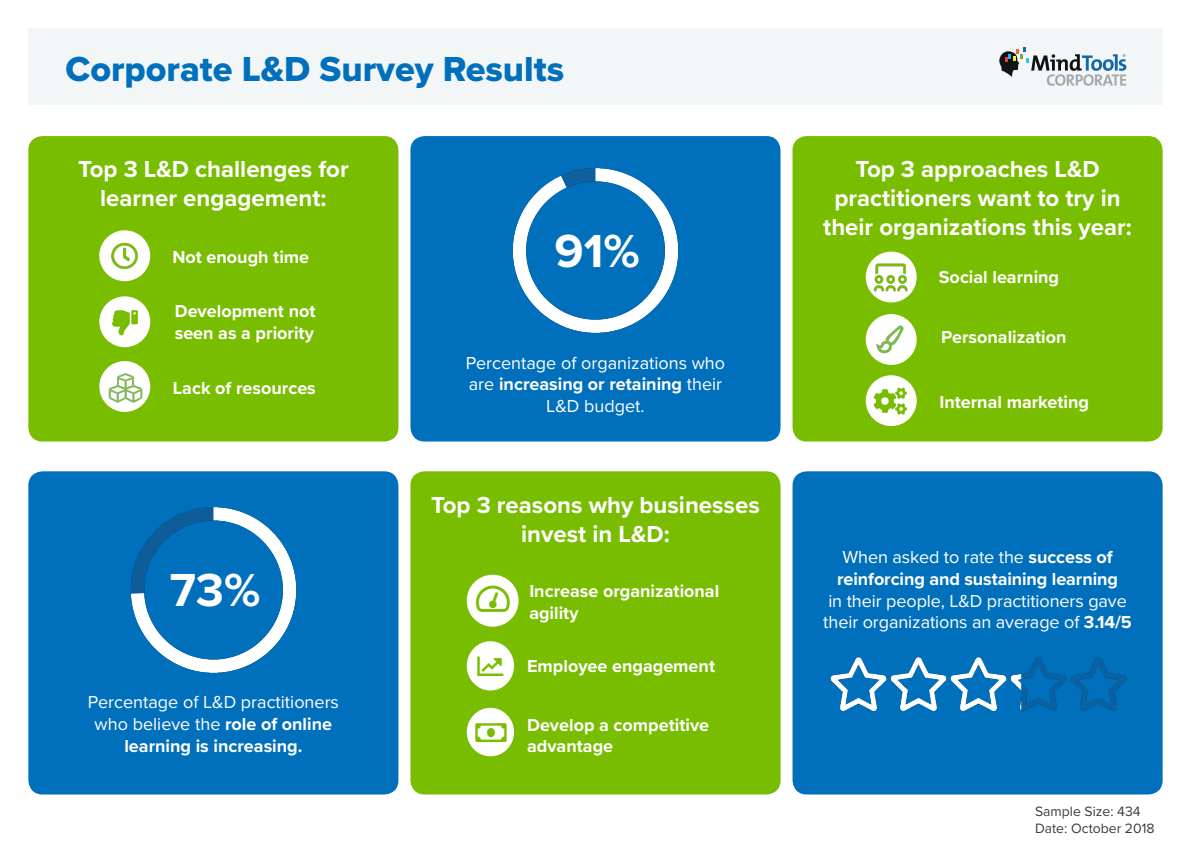
<style>
.page{position:relative;width:1191px;height:842px;background:#fff}
.page>*{position:absolute;margin:0;border:0;box-sizing:border-box;transform-origin:0 0}
.t1{font:700 48px "Proxima Nova";color:#fff}
.t2{font:36px "Proxima Nova Extrabld";color:#0070bd}
.t3{font:700 24px/28.8px "Proxima Nova";color:#fff;text-align:center}
.t4{font:18px/21.6px "Proxima Nova";letter-spacing:-.005em;color:#fff;text-align:center}
.t5{font:700 18px/21.6px "Proxima Nova";color:#fff}
.t6{font:14px "Proxima Nova";color:#3c3c3b}
.s1{font-weight:700}
</style>
<div class="page">
<div style="left:28px;top:136px;width:370px;height:305px;background:#78bd00;border-radius:14px"></div>
<div style="left:792px;top:471px;width:370px;height:323px;background:#0070bd;border-radius:14px"></div>
<div style="left:28px;top:471px;width:370px;height:323px;background:#0070bd;border-radius:14px"></div>
<div style="left:410px;top:136px;width:370px;height:305px;background:#0070bd;border-radius:14px"></div>
<div style="left:792px;top:136px;width:370px;height:305px;background:#78bd00;border-radius:14px"></div>
<div style="left:410px;top:471px;width:370px;height:323px;background:#78bd00;border-radius:14px"></div>
<img style="left:512px;top:168px;width:167px;height:165px">
<div style="left:99px;top:230px;width:51px;height:51px;background:#fff;border-radius:50%"></div>
<div style="left:865px;top:252px;width:51px;height:50px;background:#fff;border-radius:50%"></div>
<img style="left:111px;top:242px;width:27px;height:28px">
<img style="left:873px;top:263px;width:35px;height:28px">
<div style="left:99px;top:296px;width:51px;height:51px;background:#fff;border-radius:50%"></div>
<div style="left:865px;top:314px;width:51px;height:51px;background:#fff;border-radius:50%"></div>
<img style="left:112px;top:310px;width:26px;height:26px">
<img style="left:876px;top:325px;width:27px;height:29px">
<div style="left:99px;top:361px;width:51px;height:51px;background:#fff;border-radius:50%"></div>
<div style="left:865px;top:375px;width:51px;height:51px;background:#fff;border-radius:50%"></div>
<img style="left:108px;top:373px;width:34px;height:30px">
<img style="left:873px;top:387px;width:34px;height:28px">
<div style="left:28px;top:28px;width:1134px;height:77px;background:#f3f6f7"></div>
<svg style="left:999px;top:47px;width:127px;height:39px"></svg>
<img style="left:130px;top:507px;width:167px;height:166px">
<img style="left:830px;top:657px;width:297px;height:55px">
<div style="left:467px;top:575px;width:51px;height:52px;background:#fff;border-radius:50%"></div>
<div style="left:467px;top:641px;width:47px;height:49px;background:#fff;border-radius:50%"></div>
<div style="left:467px;top:708px;width:47px;height:48px;background:#fff;border-radius:50%"></div>
<p class="t2" style="left:65px;top:42px;width:500px">Corporate L&amp;D Survey Results</p>
<p class="t3" style="left:78px;top:154px;width:272px">Top 3 L&amp;D challenges for learner engagement:</p>
<p class="t3" style="left:823px;top:154px;width:310px">Top 3 approaches L&amp;D practitioners want to try in their organizations this year:</p>
<p class="t1" style="left:554px;top:215px;width:87px">91%</p>
<p class="t5" style="left:172px;top:246px;width:138px">Not enough time</p>
<p class="t5" style="left:175px;top:300px;width:142px">Development not seen as a priority</p>
<p class="t5" style="left:173px;top:377px;width:144px">Lack of resources</p>
<p class="t1" style="left:170px;top:554px;width:92px">73%</p>
<p class="t4" style="left:88px;top:691px;width:253px">Percentage of L&amp;D practitioners who believe the <span class="s1">role of online learning is increasing.</span></p>
<p class="t4" style="left:466px;top:351px;width:261px">Percentage of organizations who are <span class="s1">increasing or retaining</span> their<br>L&amp;D budget.</p>
<p class="t3" style="left:431px;top:490px;width:330px">Top 3 reasons why businesses invest in L&amp;D:</p>
<p class="t5" style="left:529px;top:580px;width:191px">Increase organizational agility</p>
<p class="t5" style="left:527px;top:655px;width:189px">Employee engagement</p>
<p class="t5" style="left:527px;top:713px;width:184px">Develop a competitive advantage</p>
<p class="t5" style="left:939px;top:266px;width:122px">Social learning</p>
<p class="t5" style="left:941px;top:326px;width:127px">Personalization</p>
<p class="t5" style="left:939px;top:391px;width:151px">Internal marketing</p>
<p class="t4" style="left:823px;top:546px;width:310px">When asked to rate the <span class="s1">success of reinforcing and sustaining learning<br></span>in their people, L&amp;D practitioners gave their organizations an average of <span class="s1">3.14/5</span></p>
<p class="t6" style="left:1035px;top:801px;width:107px">Sample Size: 434</p>
<p class="t6" style="left:1035px;top:818px;width:121px">Date: October 2018</p>
</div>
